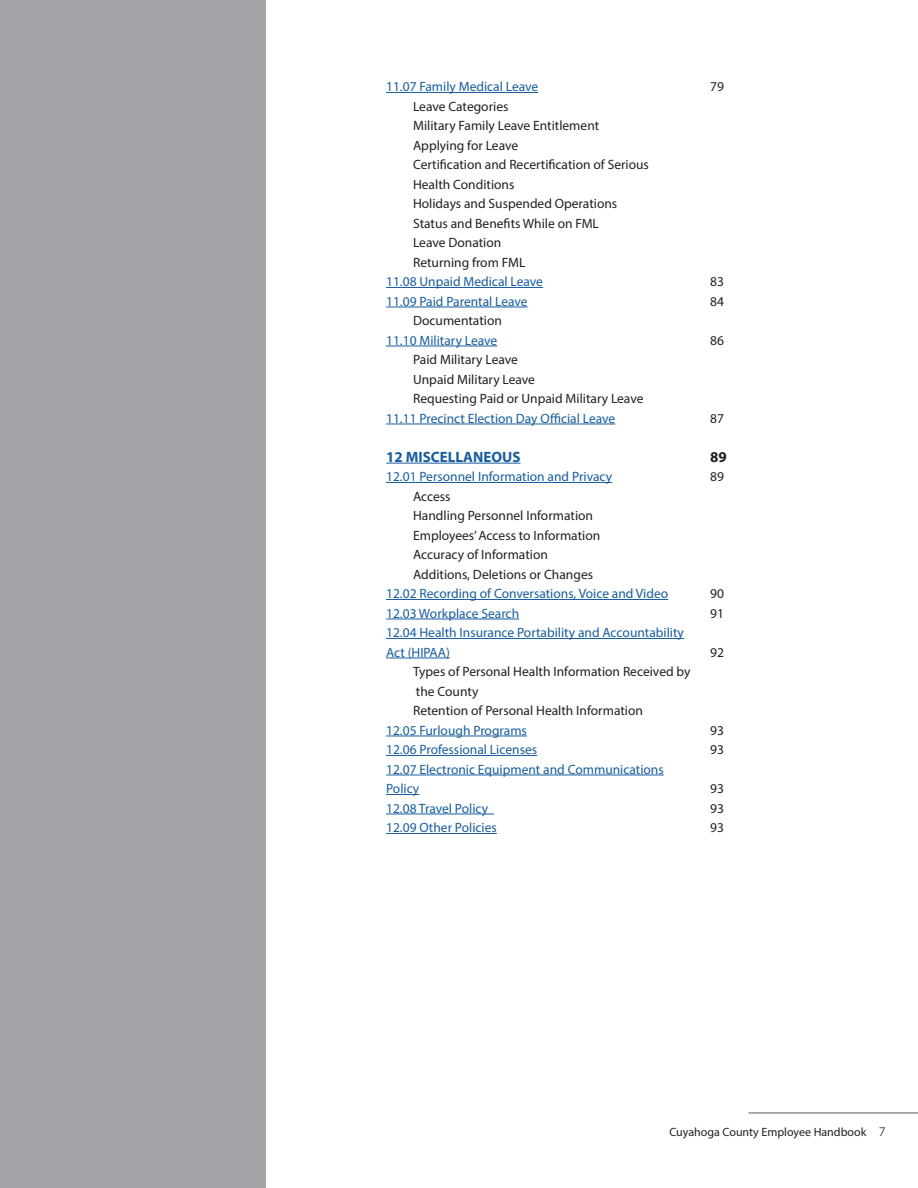
<style>
.page{position:relative;width:918px;height:1188px;background:#fff}
.page>*{position:absolute;margin:0;border:0;box-sizing:border-box;transform-origin:0 0}
.t1{font:700 15px "Myriad Pro";color:#175d9e}
.t2{font:700 15px "Myriad Pro";color:#231f20}
.t3{font:13.5px "Myriad Pro";color:#231f20}
.t4{font:13.5px "Myriad Pro";color:#175d9e}
.t5{font:12px "Myriad Pro";color:#231f20}
.s1{font-size:13.5px;color:#57585a}
</style>
<div class="page">
<hr style="left:748px;top:1113px;width:170px;height:1px;background:#57585a">
<hr style="left:386px;top:92px;width:152px;height:1px;background:#175d9e">
<hr style="left:386px;top:287px;width:157px;height:1px;background:#175d9e">
<hr style="left:386px;top:307px;width:142px;height:1px;background:#175d9e">
<hr style="left:386px;top:346px;width:111px;height:1px;background:#175d9e">
<hr style="left:386px;top:424px;width:229px;height:1px;background:#175d9e">
<hr style="left:386px;top:463px;width:134px;height:1px;background:#175d9e">
<hr style="left:386px;top:482px;width:226px;height:1px;background:#175d9e">
<hr style="left:386px;top:599px;width:282px;height:1px;background:#175d9e">
<hr style="left:386px;top:619px;width:133px;height:1px;background:#175d9e">
<hr style="left:386px;top:638px;width:298px;height:1px;background:#175d9e">
<hr style="left:386px;top:658px;width:64px;height:1px;background:#175d9e">
<hr style="left:386px;top:736px;width:141px;height:1px;background:#175d9e">
<hr style="left:386px;top:755px;width:151px;height:1px;background:#175d9e">
<hr style="left:386px;top:775px;width:278px;height:1px;background:#175d9e">
<hr style="left:386px;top:794px;width:33px;height:1px;background:#175d9e">
<hr style="left:386px;top:814px;width:108px;height:1px;background:#175d9e">
<hr style="left:386px;top:833px;width:111px;height:1px;background:#175d9e">
<div style="left:0;top:0;width:266px;height:1188px;background:#a1a3a6"></div>
<p class="t4" style="left:386px;top:78px;width:154px">11.07 Family Medical Leave</p>
<p class="t3" style="left:710px;top:78px;width:15px">79</p>
<p class="t3" style="left:413px;top:98px;width:97px">Leave Categories</p>
<p class="t3" style="left:413px;top:117px;width:188px">Military Family Leave Entitlement</p>
<p class="t3" style="left:413px;top:137px;width:107px">Applying for Leave</p>
<p class="t3" style="left:413px;top:156px;width:237px">Certification and Recertification of Serious</p>
<p class="t3" style="left:413px;top:176px;width:103px">Health Conditions</p>
<p class="t3" style="left:413px;top:195px;width:206px">Holidays and Suspended Operations</p>
<p class="t3" style="left:413px;top:215px;width:187px">Status and Benefits While on FML</p>
<p class="t3" style="left:413px;top:234px;width:90px">Leave Donation</p>
<p class="t3" style="left:413px;top:254px;width:114px">Returning from FML</p>
<p class="t4" style="left:386px;top:273px;width:158px">11.08 Unpaid Medical Leave</p>
<p class="t3" style="left:710px;top:273px;width:15px">83</p>
<p class="t4" style="left:386px;top:293px;width:143px">11.09 Paid Parental Leave</p>
<p class="t3" style="left:710px;top:293px;width:15px">84</p>
<p class="t3" style="left:413px;top:312px;width:90px">Documentation</p>
<p class="t4" style="left:386px;top:332px;width:113px">11.10 Military Leave</p>
<p class="t3" style="left:710px;top:332px;width:15px">86</p>
<p class="t3" style="left:413px;top:351px;width:106px">Paid Military Leave</p>
<p class="t3" style="left:413px;top:371px;width:123px">Unpaid Military Leave</p>
<p class="t3" style="left:413px;top:390px;width:232px">Requesting Paid or Unpaid Military Leave</p>
<p class="t4" style="left:386px;top:410px;width:231px">11.11 Precinct Election Day Official Leave</p>
<p class="t3" style="left:710px;top:410px;width:15px">87</p>
<p class="t1" style="left:386px;top:447px;width:136px">12 MISCELLANEOUS</p>
<p class="t2" style="left:710px;top:447px;width:18px">89</p>
<p class="t4" style="left:386px;top:468px;width:228px">12.01 Personnel Information and Privacy</p>
<p class="t3" style="left:710px;top:468px;width:15px">89</p>
<p class="t3" style="left:413px;top:488px;width:39px">Access</p>
<p class="t3" style="left:413px;top:507px;width:181px">Handling Personnel Information</p>
<p class="t3" style="left:413px;top:527px;width:189px">Employees’ Access to Information</p>
<p class="t3" style="left:413px;top:546px;width:136px">Accuracy of Information</p>
<p class="t3" style="left:413px;top:566px;width:182px">Additions, Deletions or Changes</p>
<p class="t4" style="left:386px;top:585px;width:284px">12.02 Recording of Conversations, Voice and Video</p>
<p class="t3" style="left:710px;top:585px;width:15px">90</p>
<p class="t4" style="left:386px;top:605px;width:135px">12.03 Workplace Search</p>
<p class="t3" style="left:710px;top:605px;width:15px">91</p>
<p class="t4" style="left:386px;top:624px;width:299px">12.04 Health Insurance Portability and Accountability</p>
<p class="t4" style="left:386px;top:644px;width:65px">Act (HIPAA)</p>
<p class="t3" style="left:710px;top:644px;width:15px">92</p>
<p class="t3" style="left:413px;top:663px;width:279px">Types of Personal Health Information Received by</p>
<p class="t3" style="left:416px;top:683px;width:64px">the County</p>
<p class="t3" style="left:413px;top:702px;width:231px">Retention of Personal Health Information</p>
<p class="t4" style="left:386px;top:722px;width:142px">12.05 Furlough Programs</p>
<p class="t3" style="left:710px;top:722px;width:15px">93</p>
<p class="t4" style="left:386px;top:741px;width:153px">12.06 Professional Licenses</p>
<p class="t3" style="left:710px;top:741px;width:15px">93</p>
<p class="t4" style="left:386px;top:761px;width:279px">12.07 Electronic Equipment and Communications</p>
<p class="t4" style="left:386px;top:780px;width:35px">Policy</p>
<p class="t3" style="left:710px;top:780px;width:15px">93</p>
<p class="t4" style="left:386px;top:800px;width:104px">12.08 Travel Policy</p>
<p class="t3" style="left:710px;top:800px;width:15px">93</p>
<p class="t4" style="left:386px;top:819px;width:112px">12.09 Other Policies</p>
<p class="t3" style="left:710px;top:819px;width:15px">93</p>
<p class="t5" style="left:670px;top:1124px;width:218px">Cuyahoga County Employee Handbook <span class="s1">7</span></p>
</div>
